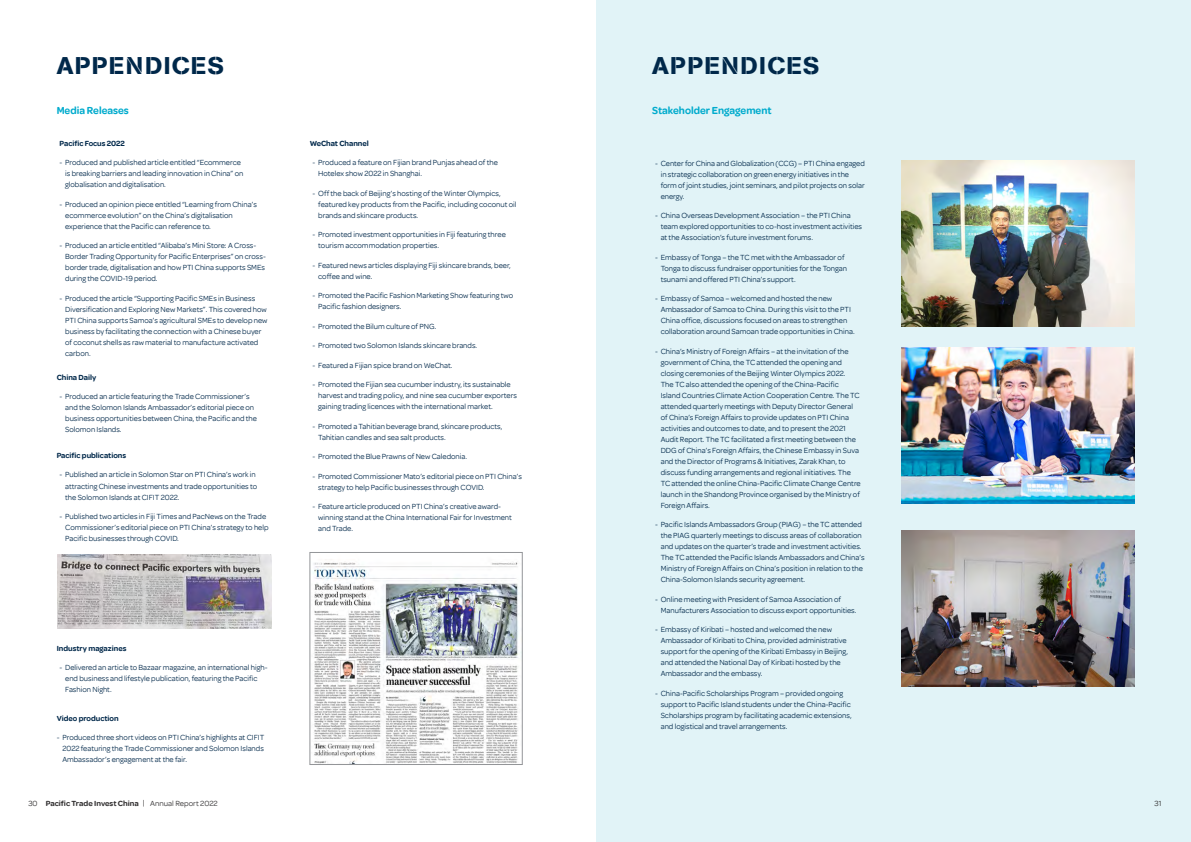
<style>
.page{position:relative;width:1191px;height:842px;background:#fff}
.page>*{position:absolute;margin:0;border:0;box-sizing:border-box;transform-origin:0 0}
.Page_Heading_1{font:24px "AG Book Stencil";letter-spacing:.05em;color:#00284a;scale:1.05 1}
.Dark_Body_Copy_9pt{font:600 11px "Omnes";color:#00abcd;scale:.95 1}
.t1{font:8px/11px "Omnes";color:#00284a}
.Dark_Body_Copy_9pt-2{font:600 8px "Omnes";color:#00284a}
.t2{font:600 8px "Omnes";color:#312f30}
.t3{font:8px "Omnes";color:#312f30}
.s1{font-weight:400}
</style>
<div class="page">
<div style="left:595px;top:0;width:596px;height:842px;background:#e1f3f7"></div>
<img style="left:313px;top:562px;width:206px;height:201px">
<div style="left:310px;top:552px;width:212px;height:213px;border:1px solid #939598"></div>
<img style="left:901px;top:160px;width:233px;height:166px">
<img style="left:901px;top:347px;width:233px;height:157px">
<img style="left:57px;top:554px;width:214px;height:74px">
<img style="left:901px;top:530px;width:233px;height:157px">
<p class="Page_Heading_1" style="left:57px;top:51px;width:161px">APPENDICES</p>
<p class="Dark_Body_Copy_9pt" style="left:57px;top:104px;width:77px">Media Releases</p>
<p class="Dark_Body_Copy_9pt" style="left:652px;top:104px;width:127px">Stakeholder Engagement</p>
<p class="Page_Heading_1" style="left:652px;top:51px;width:161px">APPENDICES</p>
<p class="Dark_Body_Copy_9pt-2" style="left:60px;top:139px;width:67px">Pacific Focus 2022</p>
<p class="t1" style="left:65px;top:157px;width:180px;text-indent:-6px">- Produced and published article entitled “Ecommerce is breaking barriers and leading innovation in China” on globalisation and digitalisation.</p>
<p class="t1" style="left:65px;top:199px;width:193px;text-indent:-6px">- Produced an opinion piece entitled “Learning from China’s ecommerce evolution” on the China’s digitalisation experience that the Pacific can reference to.</p>
<p class="t1" style="left:65px;top:240px;width:202px;text-indent:-6px">- Produced an article entitled “Alibaba’s Mini Store: A Cross-Border Trading Opportunity for Pacific Enterprises” on cross&shy;border trade, digitalisation and how PTI China supports SMEs during the COVID-19 period.</p>
<p class="t1" style="left:65px;top:293px;width:204px;text-indent:-6px">- Produced the article “Supporting Pacific SMEs in Business Diversification and Exploring New Markets”. This covered how PTI China supports Samoa’s agricultural SMEs to develop new business by facilitating the connection with a Chinese buyer of coconut shells as raw material to manufacture activated carbon.</p>
<p class="Dark_Body_Copy_9pt-2" style="left:57px;top:372px;width:41px">China Daily</p>
<p class="t1" style="left:65px;top:391px;width:193px;text-indent:-6px">- Produced an article featuring the Trade Commissioner’s and the Solomon Islands Ambassador’s editorial piece on business opportunities between China, the Pacific and the Solomon Islands.</p>
<p class="Dark_Body_Copy_9pt-2" style="left:57px;top:451px;width:71px">Pacific publications</p>
<p class="t1" style="left:65px;top:469px;width:193px;text-indent:-6px">- Published an article in Solomon Star on PTI China’s work in attracting Chinese investments and trade opportunities to the Solomon Islands at CIFIT 2022.</p>
<p class="t1" style="left:65px;top:511px;width:205px;text-indent:-6px">- Published two articles in Fiji Times and PacNews on the Trade<br>Commissioner’s editorial piece on PTI China’s strategy to help<br>Pacific businesses through COVID.</p>
<p class="Dark_Body_Copy_9pt-2" style="left:57px;top:644px;width:71px">Industry magazines</p>
<p class="t1" style="left:65px;top:662px;width:204px;text-indent:-6px">- Delivered an article to Bazaar magazine, an international high&shy;end business and lifestyle publication, featuring the Pacific<br>Fashion Night.</p>
<p class="Dark_Body_Copy_9pt-2" style="left:57px;top:713px;width:63px">Video production</p>
<p class="t1" style="left:62px;top:732px;width:203px;text-align:justify;text-indent:-6px">- Produced three short videos on PTI China’s highlights at CIFIT 2022 featuring the Trade Commissioner and Solomon Islands Ambassador’s engagement at the fair.</p>
<p class="Dark_Body_Copy_9pt-2" style="left:310px;top:139px;width:61px">WeChat Channel</p>
<p class="t1" style="left:318px;top:157px;width:181px;text-indent:-6px">- Produced a feature on Fijian brand Punjas ahead of the<br>Hotelex show 2022 in Shanghai.</p>
<p class="t1" style="left:318px;top:188px;width:200px;text-indent:-6px">- Off the back of Beijing’s hosting of the Winter Olympics, featured key products from the Pacific, including coconut oil brands and skincare products.</p>
<p class="t1" style="left:318px;top:229px;width:189px;text-indent:-6px">- Promoted investment opportunities in Fiji featuring three tourism accommodation properties.</p>
<p class="t1" style="left:318px;top:260px;width:194px;text-indent:-6px">- Featured news articles displaying Fiji skincare brands, beer, coffee and wine.</p>
<p class="t1" style="left:318px;top:290px;width:196px;text-indent:-6px">- Promoted the Pacific Fashion Marketing Show featuring two<br>Pacific fashion designers.</p>
<p class="t1" style="left:312px;top:321px;width:125px">- Promoted the Bilum culture of PNG.</p>
<p class="t1" style="left:312px;top:340px;width:166px">- Promoted two Solomon Islands skincare brands.</p>
<p class="t1" style="left:312px;top:360px;width:141px">- Featured a Fijian spice brand on WeChat.</p>
<p class="t1" style="left:318px;top:379px;width:200px;text-indent:-6px">- Promoted the Fijian sea cucumber industry, its sustainable harvest and trading policy, and nine sea cucumber exporters gaining trading licences with the international market.</p>
<p class="t1" style="left:318px;top:421px;width:186px;text-indent:-6px">- Promoted a Tahitian beverage brand, skincare products,<br>Tahitian candles and sea salt products.</p>
<p class="t1" style="left:312px;top:451px;width:156px">- Promoted the Blue Prawns of New Caledonia.</p>
<p class="t1" style="left:318px;top:471px;width:205px;text-indent:-6px">- Promoted Commissioner Mato’s editorial piece on PTI China’s strategy to help Pacific businesses through COVID.</p>
<p class="t1" style="left:318px;top:501px;width:195px;text-indent:-6px">- Feature article produced on PTI China’s creative award&shy;winning stand at the China International Fair for Investment and Trade.</p>
<p class="t1" style="left:660px;top:158px;width:206px;text-indent:-6px">- Center for China and Globalization (CCG) – PTI China engaged in strategic collaboration on green energy initiatives in the form of joint studies, joint seminars, and pilot projects on solar energy.</p>
<p class="t1" style="left:660px;top:210px;width:203px;text-indent:-6px">- China Overseas Development Association – the PTI China team explored opportunities to co-host investment activities at the Association’s future investment forums.</p>
<p class="t1" style="left:660px;top:252px;width:188px;text-indent:-6px">- Embassy of Tonga – the TC met with the Ambassador of<br>Tonga to discuss fundraiser opportunities for the Tongan tsunami and offered PTI China’s support.</p>
<p class="t1" style="left:660px;top:293px;width:195px;text-indent:-6px">- Embassy of Samoa – welcomed and hosted the new Ambassador of Samoa to China. During this visit to the PTI China office, discussions focused on areas to strengthen collaboration around Samoan trade opportunities in China.</p>
<p class="t1" style="left:660px;top:346px;width:202px;text-indent:-6px">- China’s Ministry of Foreign Affairs – at the invitation of the government of China, the TC attended the opening and closing ceremonies of the Beijing Winter Olympics 2022.<br>The TC also attended the opening of the China-Pacific<br>Island Countries Climate Action Cooperation Centre. The TC attended quarterly meetings with Deputy Director General of China’s Foreign Affairs to provide updates on PTI China activities and outcomes to date, and to present the 2021<br>Audit Report. The TC facilitated a first meeting between the DDG of China’s Foreign Affairs, the Chinese Embassy in Suva and the Director of Programs &amp; Initiatives, Zarak Khan, to discuss funding arrangements and regional initiatives. The TC attended the online China-Pacific Climate Change Centre launch in the Shandong Province organised by the Ministry of Foreign Affairs.</p>
<p class="t1" style="left:660px;top:519px;width:205px;text-indent:-6px">- Pacific Islands Ambassadors Group (PIAG) – the TC attended the PIAG quarterly meetings to discuss areas of collaboration and updates on the quarter’s trade and investment activities.<br>The TC attended the Pacific Islands Ambassadors and China’s Ministry of Foreign Affairs on China’s position in relation to the China-Solomon Islands security agreement.</p>
<p class="t1" style="left:660px;top:594px;width:197px;text-indent:-6px">- Online meeting with President of Samoa Association of<br>Manufacturers Association to discuss export opportunities.</p>
<p class="t1" style="left:660px;top:624px;width:189px;text-indent:-6px">- Embassy of Kiribati – hosted and welcomed the new Ambassador of Kiribati to China, provided administrative support for the opening of the Kiribati Embassy in Beijing, and attended the National Day of Kiribati hosted by the Ambassador and the embassy.</p>
<p class="t1" style="left:660px;top:688px;width:193px;text-indent:-6px">- China-Pacific Scholarships Program – provided ongoing support to Pacific Island students under the China-Pacific Scholarships program by facilitating academic extensions, and logistical and travel arrangements.</p>
<p class="t2" style="left:28px;top:799px;width:191px"><span class="s1">30</span> Pacific Trade Invest China <span class="s1">| Annual Report 2022</span></p>
<p class="t3" style="left:1154px;top:799px;width:9px">31</p>
</div>
